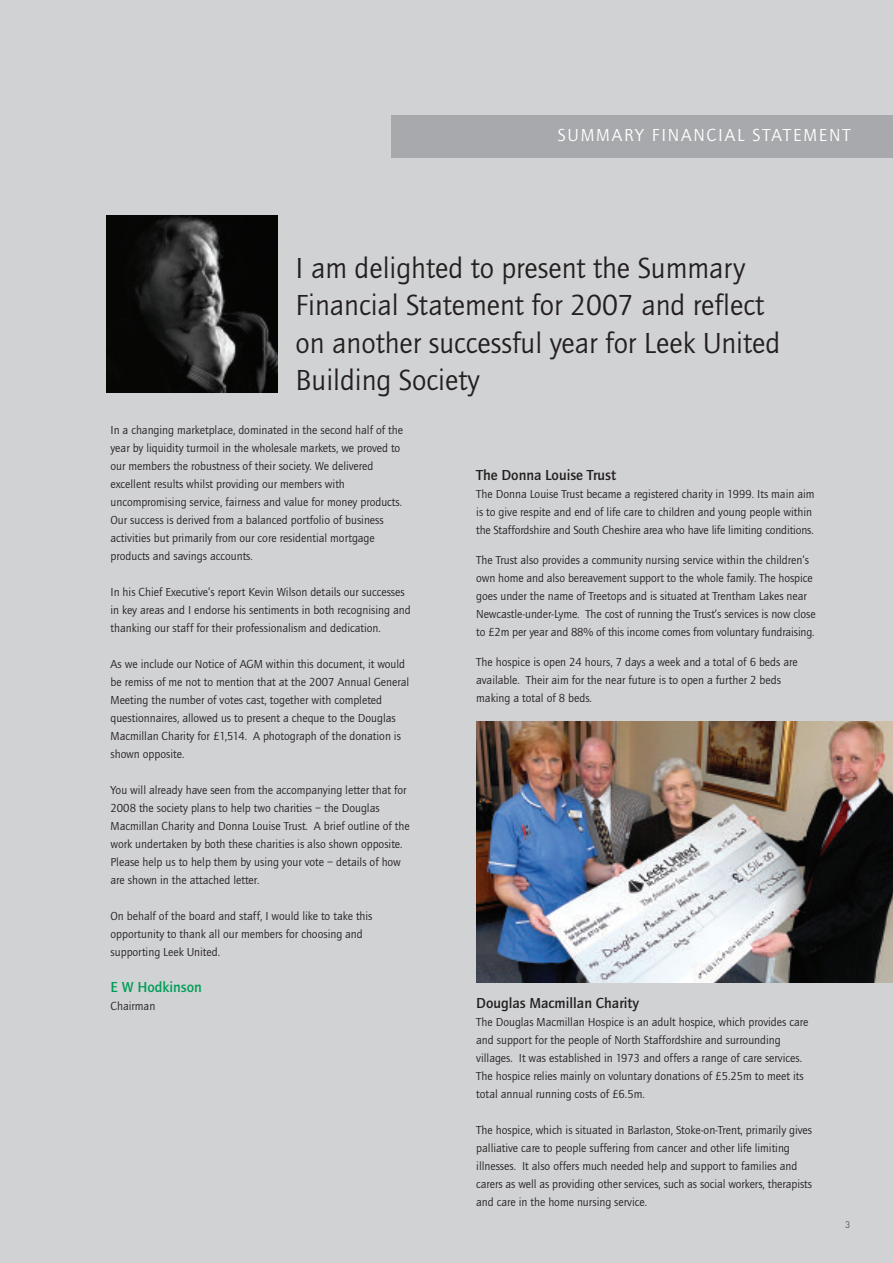
<style>
.page{position:relative;width:893px;height:1263px;background:#d1d2d4}
.page>*{position:absolute;margin:0;border:0;box-sizing:border-box;transform-origin:0 0}
.t1{font:30px/37.5px "Quay Sans EF";color:#231f20}
.t2{font:18px "Quay Sans EF";letter-spacing:.1em;color:#fff}
.t3{font:500 15px "Quay Sans EF";color:#231f20}
.t4{font:500 15px "Quay Sans EF";color:#009e57}
.t5{font:12px/18px "Quay Sans EF";color:#231f20}
.t6{font:300 9px "Futura";color:#231f20}
</style>
<div class="page">
<div style="left:391px;top:115px;width:502px;height:43px;background:#a8a9ad"></div>
<img style="left:106px;top:216px;width:172px;height:176px">
<img style="left:476px;top:722px;width:417px;height:261px">
<h2 class="t2" style="left:558px;top:128px;width:294px">SUMMARY FINANCIAL STATEMENT</h2>
<h1 class="t1" style="left:296px;top:251px;width:486px">I am delighted to present the Summary Financial Statement for 2007 and reflect on another successful year for Leek United Building Society</h1>
<p class="t5" style="left:111px;top:422px;width:294px">In a changing marketplace, dominated in the second half of the year by liquidity turmoil in the wholesale markets, we proved to our members the robustness of their society. We delivered excellent results whilst providing our members with uncompromising service, fairness and value for money products.<br>Our success is derived from a balanced portfolio of business activities but primarily from our core residential mortgage products and savings accounts.</p>
<p class="t5" style="left:111px;top:584px;width:302px">In his Chief Executive’s report Kevin Wilson details our successes in key areas and I endorse his sentiments in both recognising and thanking our staff for their professionalism and dedication.</p>
<p class="t5" style="left:111px;top:656px;width:300px">As we include our Notice of AGM within this document, it would be remiss of me not to mention that at the 2007 Annual General Meeting the number of votes cast, together with completed questionnaires, allowed us to present a cheque to the Douglas Macmillan Charity for £1,514. A photograph of the donation is shown opposite.</p>
<p class="t5" style="left:111px;top:782px;width:301px">You will already have seen from the accompanying letter that for 2008 the society plans to help two charities – the Douglas Macmillan Charity and Donna Louise Trust. A brief outline of the work undertaken by both these charities is also shown opposite.<br>Please help us to help them by using your vote – details of how are shown in the attached letter.</p>
<p class="t5" style="left:111px;top:908px;width:263px">On behalf of the board and staff, I would like to take this opportunity to thank all our members for choosing and supporting Leek United.</p>
<p class="t4" style="left:111px;top:981px;width:93px">E W Hodkinson</p>
<p class="t5" style="left:111px;top:998px;width:46px">Chairman</p>
<p class="t3" style="left:476px;top:469px;width:141px">The Donna Louise Trust</p>
<p class="t5" style="left:476px;top:486px;width:340px">The Donna Louise Trust became a registered charity in 1999. Its main aim is to give respite and end of life care to children and young people within the Staffordshire and South Cheshire area who have life limiting conditions.</p>
<p class="t5" style="left:476px;top:552px;width:341px">The Trust also provides a community nursing service within the children’s own home and also bereavement support to the whole family. The hospice goes under the name of Treetops and is situated at Trentham Lakes near Newcastle-under-Lyme. The cost of running the Trust’s services is now close to £2m per year and 88% of this income comes from voluntary fundraising.</p>
<p class="t5" style="left:476px;top:654px;width:323px">The hospice is open 24 hours, 7 days a week and a total of 6 beds are available. Their aim for the near future is to open a further 2 beds making a total of 8 beds.</p>
<p class="t3" style="left:476px;top:997px;width:164px">Douglas Macmillan Charity</p>
<p class="t5" style="left:476px;top:1014px;width:334px">The Douglas Macmillan Hospice is an adult hospice, which provides care and support for the people of North Staffordshire and surrounding villages. It was established in 1973 and offers a range of care services.<br>The hospice relies mainly on voluntary donations of £5.25m to meet its total annual running costs of £6.5m.</p>
<p class="t5" style="left:476px;top:1122px;width:337px">The hospice, which is situated in Barlaston, Stoke-on-Trent, primarily gives palliative care to people suffering from cancer and other life limiting illnesses. It also offers much needed help and support to families and carers as well as providing other services, such as social workers, therapists and care in the home nursing service.</p>
<p class="t6" style="left:845px;top:1220px;width:7px">3</p>
</div>
